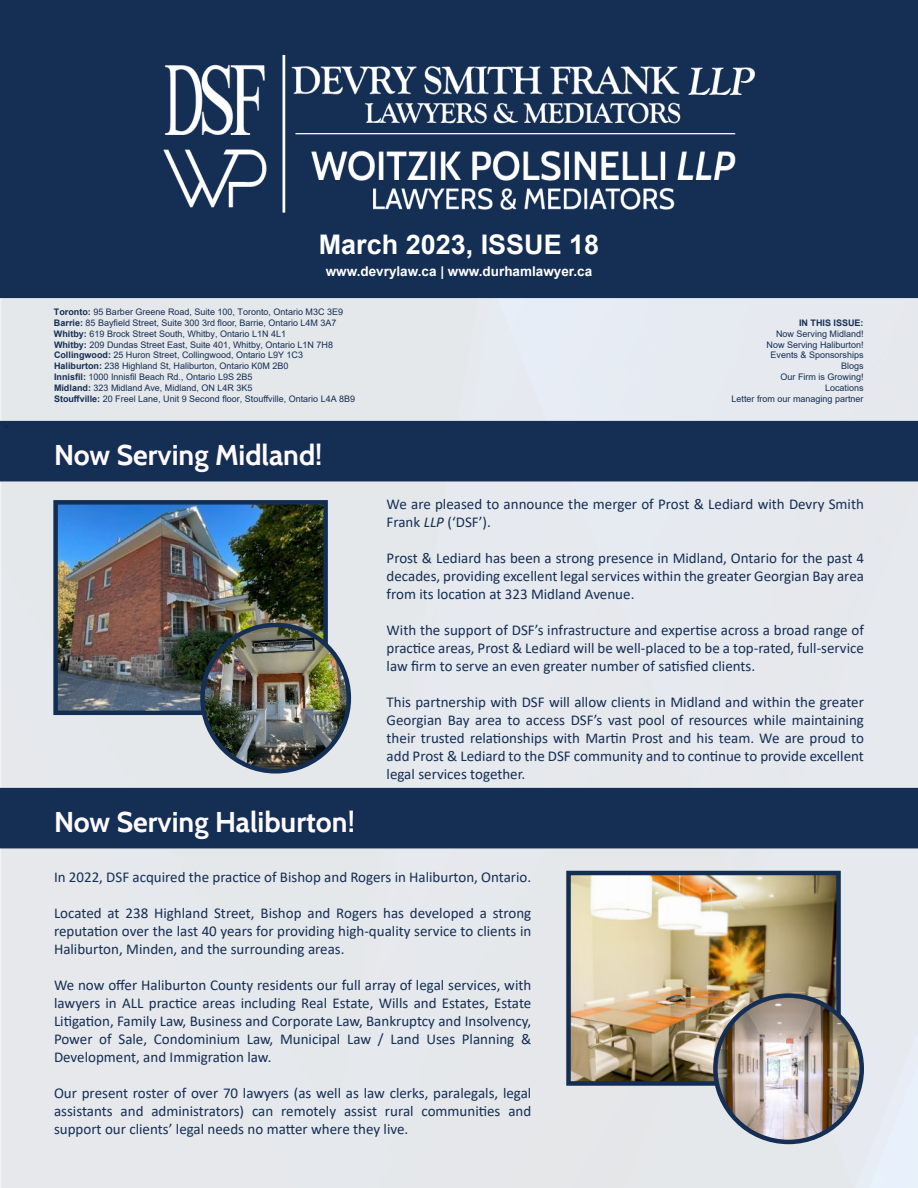
<style>
.page{position:relative;width:918px;height:1188px;background:#fff}
.page>*{position:absolute;margin:0;border:0;box-sizing:border-box;transform-origin:0 0}
.t1{font:700 28.5px "Cabin";color:#fffafd}
.t2{font:700 27px "Arial";color:#fff}
.t3{font:18px "Minion Pro";color:#231f20}
.t4{font:15px/18px "Calibri";color:#142e54;text-align:justify}
.t5{font:700 13.5px "Arial";color:#fff}
.t6{font:9px/10.8px "Arial";color:#142e54;text-align:right}
.t7{font:700 9px "Arial";color:#142e54}
.s1{font-weight:700}
.s2{font-style:italic}
</style>
<div class="page">
<div style="left:2px;top:0;width:916px;height:1188px;background:#e5e8ec"></div>
<div style="left:2px;top:1px;width:915px;height:296px;background:#142e54"></div>
<img style="left:164px;top:56px;width:590px;height:157px">
<div style="left:0;top:0;width:918px;height:298px;border:3px solid #142e54"></div>
<img style="left:59px;top:506px;width:263px;height:203px">
<div style="left:53px;top:500px;width:275px;height:215px;border:5px solid #132d53"></div>
<img style="left:572px;top:877px;width:263px;height:203px">
<div style="left:566px;top:871px;width:275px;height:215px;border:5px solid #132d53"></div>
<div style="left:2px;top:789px;width:915px;height:58px;background:#142e54"></div>
<div style="left:0;top:788px;width:918px;height:60px;border:3px solid #142e54"></div>
<div style="left:2px;top:422px;width:915px;height:58px;background:#142e54"></div>
<div style="left:0;top:421px;width:918px;height:60px;border:3px solid #142e54"></div>
<img style="left:202px;top:625px;width:147px;height:146px;border-radius:73px">
<div style="left:200px;top:623px;width:151px;height:151px;border:5px solid #142e54;border-radius:50%"></div>
<img style="left:715px;top:996px;width:147px;height:146px;border-radius:73px">
<div style="left:713px;top:993px;width:151px;height:151px;border:5px solid #142e54;border-radius:50%"></div>
<p class="t3" style="left:3px;top:420px;width:9px">`</p>
<h2 class="t2" style="left:319px;top:226px;width:282px">March 2023, ISSUE 18</h2>
<p class="t5" style="left:326px;top:262px;width:268px">www.devrylaw.ca | www.durhamlawyer.ca</p>
<p class="t6" style="left:54px;top:308px;width:303px;text-align:left"><span class="s1">Toronto:</span> 95 Barber Greene Road, Suite 100, Toronto, Ontario M3C 3E9<br><span class="s1">Barrie:</span> 85 Bayfield Street, Suite 300 3rd floor, Barrie, Ontario L4M 3A7<br><span class="s1">Whitby:</span> 619 Brock Street South, Whitby, Ontario L1N 4L1<br><span class="s1">Whitby:</span> 209 Dundas Street East, Suite 401, Whitby, Ontario L1N 7H8<br><span class="s1">Collingwood:</span> 25 Huron Street, Collingwood, Ontario L9Y 1C3<br><span class="s1">Haliburton:</span> 238 Highland St, Haliburton, Ontario K0M 2B0<br><span class="s1">Innisfil:</span> 1000 Innisfil Beach Rd., Ontario L9S 2B5<br><span class="s1">Midland:</span> 323 Midland Ave, Midland, ON L4R 3K5<br><span class="s1">Stouffville:</span> 20 Freel Lane, Unit 9 Second floor, Stouffville, Ontario L4A 8B9</p>
<h1 class="t1" style="left:54px;top:444px;width:270px">Now Serving Midland!</h1>
<p class="t7" style="left:799px;top:319px;width:66px">IN THIS ISSUE:</p>
<p class="t6" style="left:732px;top:329px;width:134px">Now Serving Midland!<br>Now Serving Haliburton!<br>Events &amp; Sponsorships<br>Blogs<br>Our Firm is Growing!<br>Locations<br>Letter from our managing partner</p>
<h1 class="t1" style="left:54px;top:811px;width:302px">Now Serving Haliburton!</h1>
<p class="t4" style="left:387px;top:496px;width:479px">We are pleased to announce the merger of Prost &amp; Lediard with Devry Smith<br>Frank <span class="s2">LLP</span> (‘DSF’).</p>
<p class="t4" style="left:387px;top:550px;width:479px">Prost &amp; Lediard has been a strong presence in Midland, Ontario for the past 4 decades, providing excellent legal services within the greater Georgian Bay area from its location at 323 Midland Avenue.</p>
<p class="t4" style="left:387px;top:621px;width:479px">With the support of DSF’s infrastructure and expertise across a broad range of practice areas, Prost &amp; Lediard will be well-placed to be a top-rated, full-service law firm to serve an even greater number of satisfied clients.</p>
<p class="t4" style="left:387px;top:694px;width:479px">This partnership with DSF will allow clients in Midland and within the greater Georgian Bay area to access DSF’s vast pool of resources while maintaining their trusted relationships with Martin Prost and his team. We are proud to add Prost &amp; Lediard to the DSF community and to continue to provide excellent legal services together.</p>
<p class="t4" style="left:54px;top:868px;width:479px">In 2022, DSF acquired the practice of Bishop and Rogers in Haliburton, Ontario.</p>
<p class="t4" style="left:54px;top:904px;width:479px">Located at 238 Highland Street, Bishop and Rogers has developed a strong reputation over the last 40 years for providing high-quality service to clients in Haliburton, Minden, and the surrounding areas.</p>
<p class="t4" style="left:54px;top:976px;width:479px">We now offer Haliburton County residents our full array of legal services, with lawyers in ALL practice areas including Real Estate, Wills and Estates, Estate Litigation, Family Law, Business and Corporate Law, Bankruptcy and Insolvency, Power of Sale, Condominium Law, Municipal Law / Land Uses Planning &amp; Development, and Immigration law.</p>
<p class="t4" style="left:54px;top:1084px;width:479px">Our present roster of over 70 lawyers (as well as law clerks, paralegals, legal assistants and administrators) can remotely assist rural communities and support our clients’ legal needs no matter where they live.</p>
</div>
